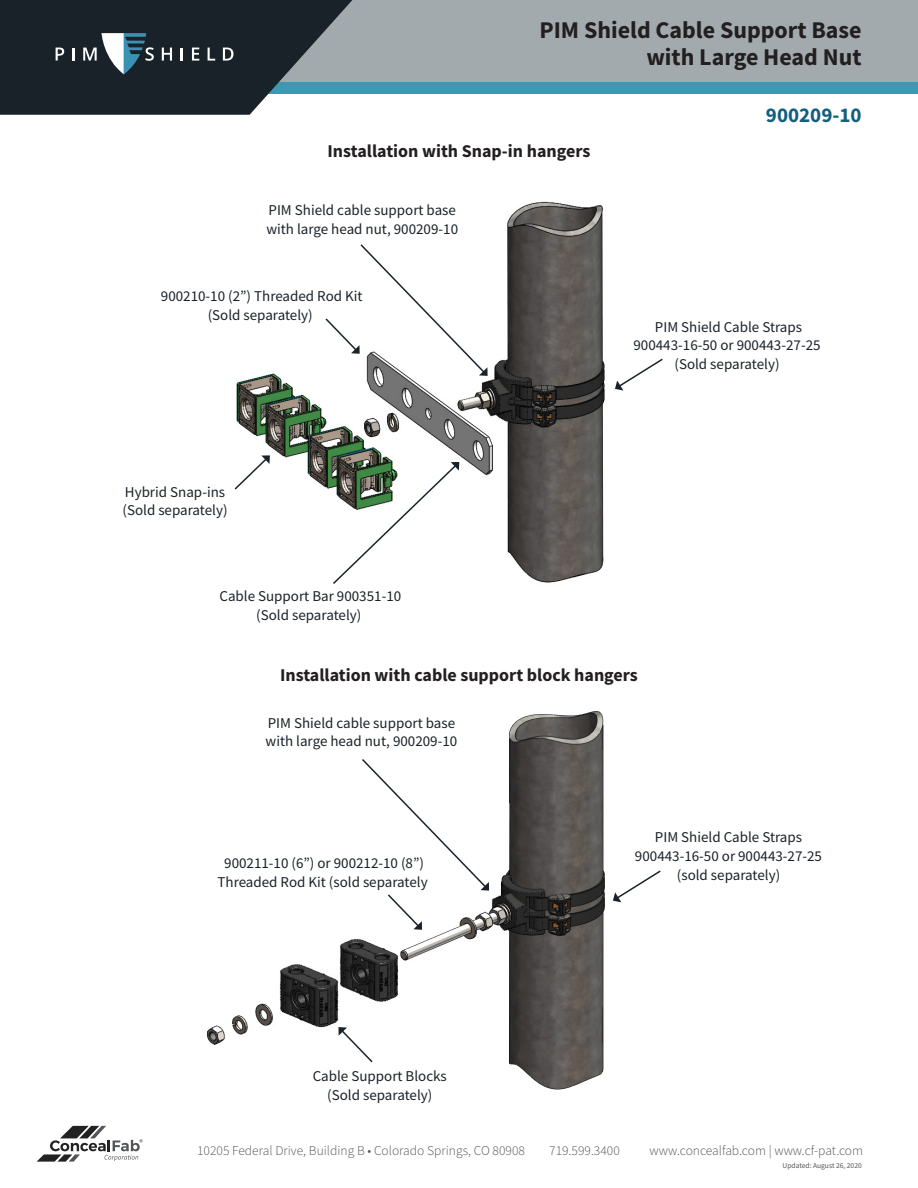
<style>
.page{position:relative;width:918px;height:1188px;background:#fff}
.page>*{position:absolute;margin:0;border:0;box-sizing:border-box;transform-origin:0 0}
.t1{font:700 24px "Source Sans Pro";color:#231f20}
.t2{font:700 21px "Source Sans Pro";color:#135f7f}
.t3{font:700 18px "Source Sans Pro";color:#231f20}
.t4{font:15px/18.9px "Source Sans Pro";color:#1a2229;text-align:center}
.t5{font:300 13.5px "Source Sans Pro";color:#54555a}
.t6{font:7.5px "Source Sans Pro";color:#54555a}
</style>
<div class="page">
<img style="left:206px;top:711px;width:399px;height:379px">
<img style="left:236px;top:201px;width:369px;height:382px">
<div style="left:352px;top:0;width:566px;height:82px;background:#a2aaad"></div>
<div style="left:0;top:82px;width:918px;height:12px;background:#3f97b4"></div>
<svg style="left:0;top:0;width:352px;height:115px;background:#364047"></svg>
<svg style="left:37px;top:1126px;width:106px;height:36px"></svg>
<svg style="left:324px;top:243px;width:164px;height:133px"></svg>
<svg style="left:234px;top:455px;width:36px;height:36px"></svg>
<svg style="left:331px;top:462px;width:128px;height:122px"></svg>
<svg style="left:615px;top:358px;width:48px;height:33px"></svg>
<svg style="left:360px;top:757px;width:129px;height:173px"></svg>
<svg style="left:338px;top:1027px;width:36px;height:37px"></svg>
<svg style="left:613px;top:870px;width:48px;height:32px"></svg>
<p class="t1" style="left:539px;top:14px;width:324px">PIM Shield Cable Support Base</p>
<p class="t1" style="left:646px;top:41px;width:217px">with Large Head Nut</p>
<p class="t2" style="left:766px;top:101px;width:97px">900209-10</p>
<p class="t3" style="left:328px;top:139px;width:264px">Installation with Snap-in hangers</p>
<p class="t4" style="left:266px;top:200px;width:193px;text-align:left">PIM Shield cable support base with large head nut, 900209-10</p>
<p class="t4" style="left:161px;top:287px;width:203px">900210-10 (2”) Threaded Rod Kit (Sold separately)</p>
<p class="t4" style="left:125px;top:482px;width:102px">Hybrid Snap-ins</p>
<p class="t4" style="left:123px;top:501px;width:107px">(Sold separately)</p>
<p class="t4" style="left:219px;top:587px;width:183px">Cable Support Bar 900351-10</p>
<p class="t4" style="left:256px;top:606px;width:107px">(Sold separately)</p>
<p class="t4" style="left:633px;top:317px;width:189px">PIM Shield Cable Straps<br>900443-16-50 or 900443-27-25</p>
<p class="t4" style="left:674px;top:355px;width:107px">(Sold separately)</p>
<p class="t3" style="left:280px;top:663px;width:359px">Installation with cable support block hangers</p>
<p class="t4" style="left:266px;top:713px;width:193px;text-align:left">PIM Shield cable support base with large head nut, 900209-10</p>
<p class="t4" style="left:218px;top:854px;width:212px">900211-10 (6”) or 900212-10 (8”)<br>Threaded Rod Kit (sold separately</p>
<p class="t4" style="left:313px;top:1067px;width:136px">Cable Support Blocks (Sold separately)</p>
<p class="t4" style="left:635px;top:828px;width:189px">PIM Shield Cable Straps<br>900443-16-50 or 900443-27-25</p>
<p class="t4" style="left:677px;top:866px;width:105px">(sold separately)</p>
<p class="t5" style="left:197px;top:1142px;width:329px">10205 Federal Drive, Building B • Colorado Springs, CO 80908</p>
<p class="t5" style="left:549px;top:1142px;width:72px">719.599.3400</p>
<p class="t5" style="left:650px;top:1142px;width:215px">www.concealfab.com | www.cf-pat.com</p>
<p class="t6" style="left:783px;top:1160px;width:81px">Updated: August 26, 2020</p>
</div>
